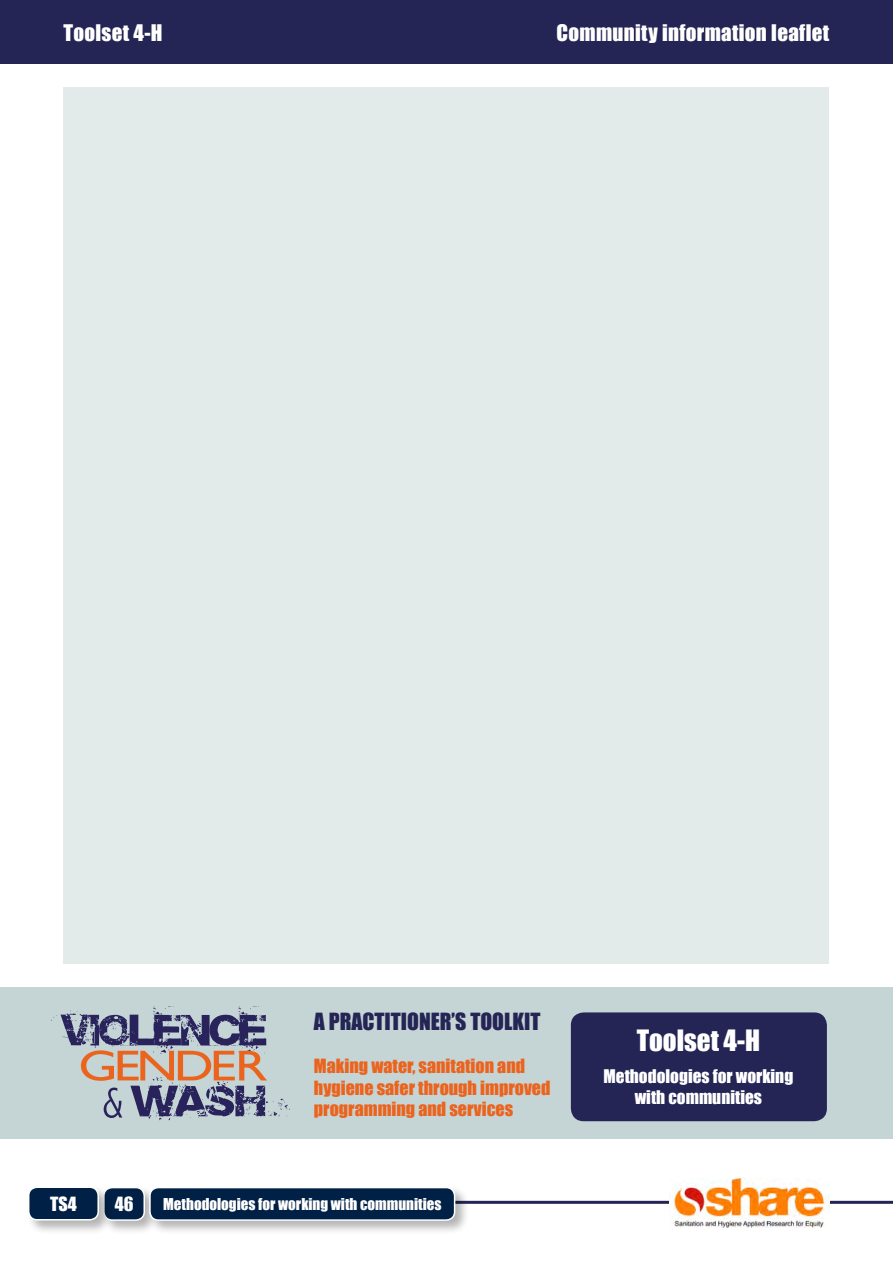
<style>
.page{position:relative;width:893px;height:1263px;background:#fff}
.page>*{position:absolute;margin:0;border:0;box-sizing:border-box;transform-origin:0 0}
.t1{font:43.5px "Gill Sans";letter-spacing:-.075em;color:#eb641e;scale:1.22 1}
.t2{font:27px "Impact";color:#fff}
.t3{font:21.75px "Impact";color:#242555}
.t4{font:21px "Impact";letter-spacing:.015em;color:#fff}
.t5{font:18px/21.6px "Impact";color:#eb641e}
.t6{font:18px "Impact";color:#fff}
.t7{font:17.25px/20.7px "Impact";color:#fff;text-align:center}
.t8{font:15px "Impact";color:#fff}
</style>
<div class="page">
<hr style="left:167px;top:1201px;width:726px;height:3px;background:#242555">
<div style="left:0;top:0;width:893px;height:64px;background:#242555"></div>
<img style="left:669px;top:1178px;width:160px;height:49px">
<div style="left:101px;top:1185px;width:58px;height:50px;background:#000;opacity:.3"></div>
<div style="left:104px;top:1187px;width:40px;height:33px;background:#002045;border-radius:9px"></div>
<div style="left:103px;top:1187px;width:42px;height:34px;border:2px solid #fff;border-radius:9px"></div>
<div style="left:26px;top:1184px;width:87px;height:51px;background:#000;opacity:.3"></div>
<div style="left:29px;top:1187px;width:69px;height:33px;background:#002045;border-radius:9px"></div>
<div style="left:28px;top:1186px;width:71px;height:34px;border:2px solid #fff;border-radius:9px"></div>
<div style="left:0;top:987px;width:893px;height:151px;background:#c5d4d5"></div>
<svg style="left:130px;top:1077px;width:158px;height:43px"></svg>
<svg style="left:51px;top:1006px;width:215px;height:48px"></svg>
<svg style="left:104px;top:1087px;width:18px;height:31px"></svg>
<div style="left:147px;top:1185px;width:323px;height:50px;background:#000;opacity:.3"></div>
<div style="left:150px;top:1187px;width:305px;height:33px;background:#002045;border-radius:9px"></div>
<div style="left:149px;top:1187px;width:306px;height:34px;border:2px solid #fff;border-radius:9px"></div>
<div style="left:63px;top:88px;width:766px;height:875px;background:#e2eaea"></div>
<div style="left:571px;top:1012px;width:256px;height:109px;background:#242555;border-radius:13px"></div>
<p class="t4" style="left:63px;top:17px;width:101px">Toolset 4-H</p>
<p class="t4" style="left:556px;top:17px;width:274px">Community information leaflet</p>
<h1 class="t1" style="left:78px;top:1040px;width:156px">GENDER</h1>
<p class="t3" style="left:314px;top:1004px;width:228px">A PRACTITIONER’S TOOLKIT</p>
<p class="t5" style="left:314px;top:1055px;width:238px">Making water, sanitation and hygiene safer through improved programming and services</p>
<p class="t6" style="left:50px;top:1189px;width:28px">TS4</p>
<p class="t6" style="left:115px;top:1190px;width:20px">46</p>
<p class="t8" style="left:163px;top:1193px;width:280px">Methodologies for working with communities</p>
<h2 class="t2" style="left:637px;top:1019px;width:125px">Toolset 4-H</h2>
<p class="t7" style="left:603px;top:1066px;width:191px">Methodologies for working with communities</p>
</div>
